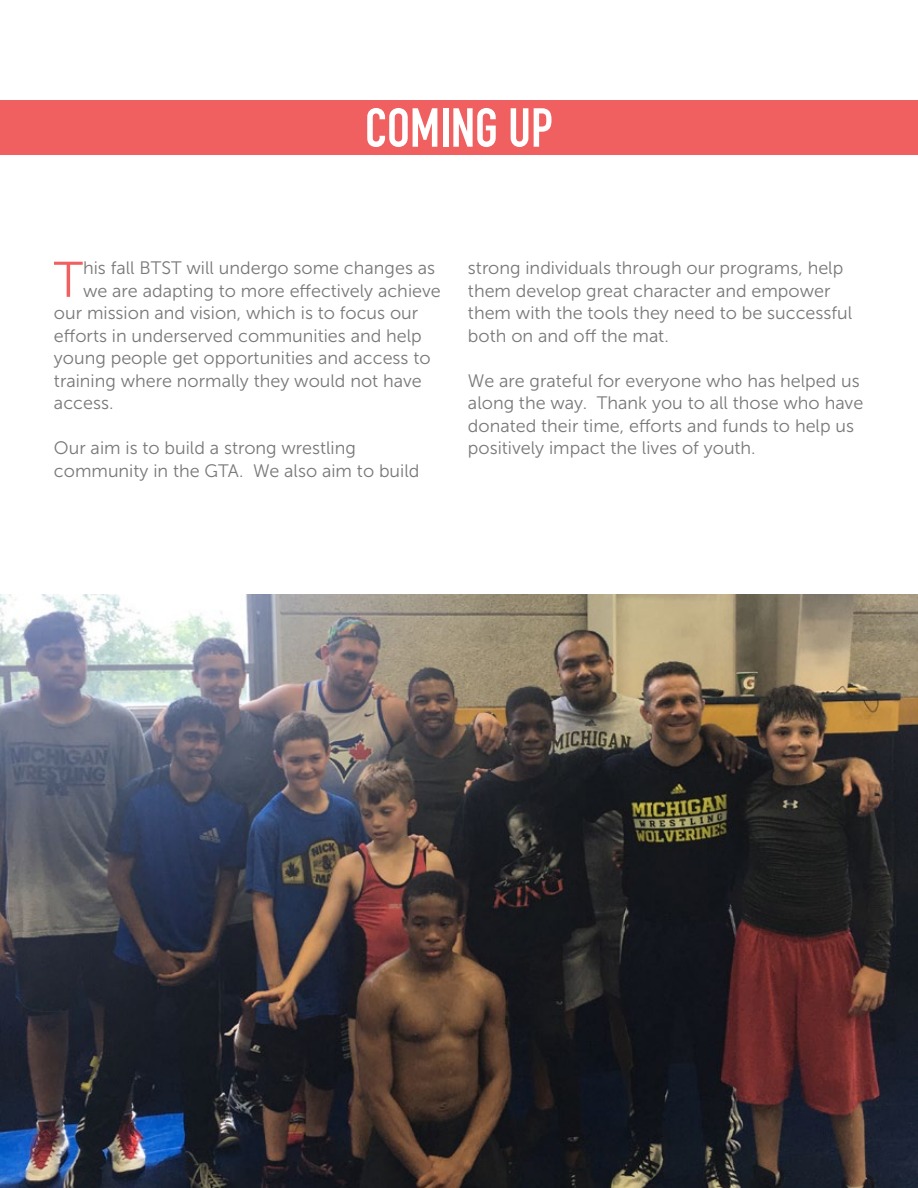
<style>
.page{position:relative;width:918px;height:1188px;background:#fff}
.page>*{position:absolute;margin:0;border:0;box-sizing:border-box;transform-origin:0 0}
.t1{font:54px "DIN Engschrift Std";color:#fff}
.t2{font:49.95px "Museo Sans 300";color:#f06060}
.t3{font:18px/22.5px "Museo Sans 300";color:#787878}
</style>
<div class="page">
<img style="left:0;top:594px;width:918px;height:594px">
<div style="left:0;top:100px;width:918px;height:55px;background:#f06060"></div>
<h1 class="t1" style="left:365px;top:96px;width:190px">COMING UP</h1>
<h2 class="t2" style="left:54px;top:253px;width:31px">T</h2>
<p class="t3" style="left:83px;top:257px;width:354px">his fall BTST will undergo some changes as</p>
<p class="t3" style="left:83px;top:280px;width:359px">we are adapting to more effectively achieve</p>
<p class="t3" style="left:54px;top:302px;width:366px">our mission and vision, which is to focus our</p>
<p class="t3" style="left:54px;top:325px;width:369px">efforts in underserved communities and help</p>
<p class="t3" style="left:54px;top:347px;width:378px">young people get opportunities and access to</p>
<p class="t3" style="left:54px;top:370px;width:369px">training where normally they would not have</p>
<p class="t3" style="left:54px;top:392px;width:61px">access.</p>
<p class="t3" style="left:54px;top:437px;width:367px">Our aim is to build a strong wrestling community in the GTA. We also aim to build</p>
<p class="t3" style="left:468px;top:257px;width:386px">strong individuals through our programs, help them develop great character and empower them with the tools they need to be successful both on and off the mat.</p>
<p class="t3" style="left:468px;top:370px;width:397px">We are grateful for everyone who has helped us along the way. Thank you to all those who have donated their time, efforts and funds to help us positively impact the lives of youth.</p>
</div>
